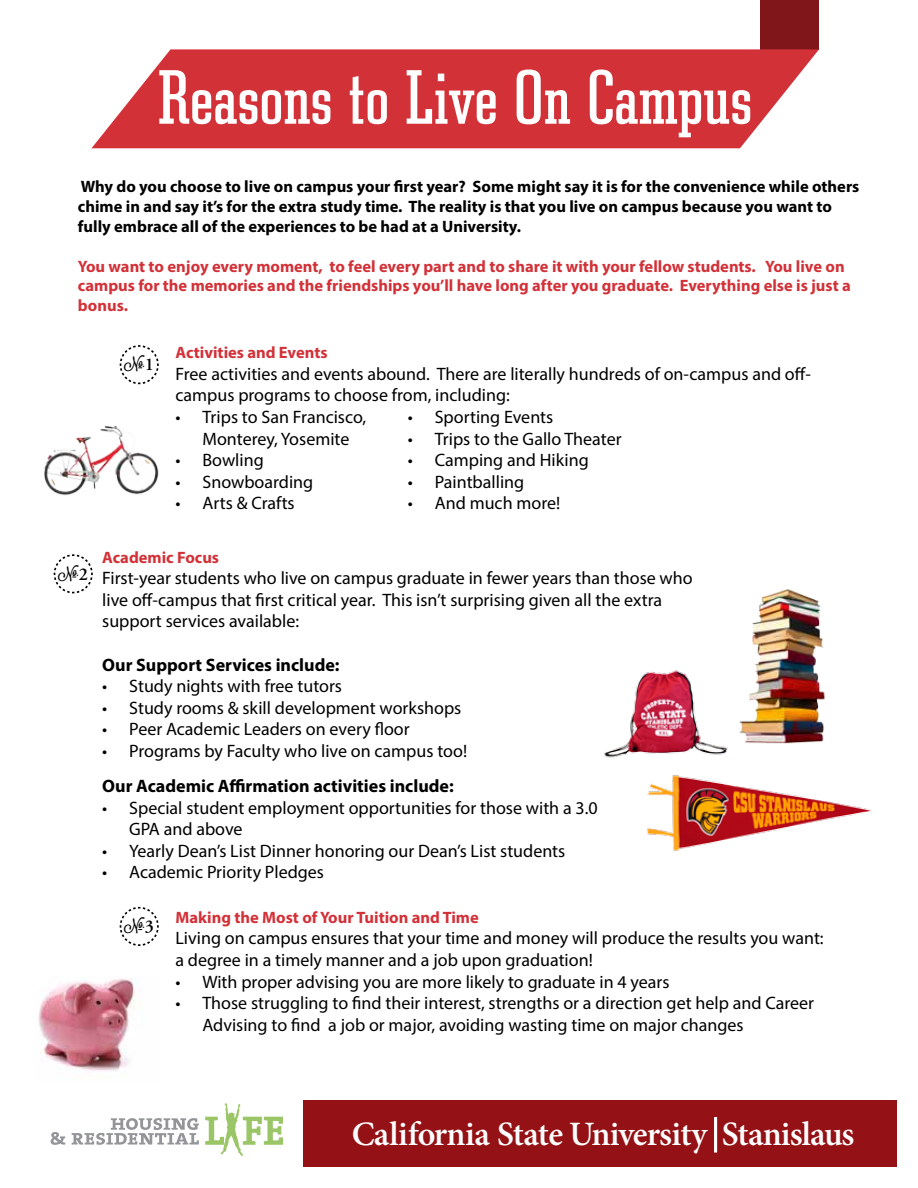
<style>
.page{position:relative;width:918px;height:1188px;background:#fff}
.page>*{position:absolute;margin:0;border:0;box-sizing:border-box;transform-origin:0 0}
.t1{font:73.35px "Constructa";color:#fff}
.t2{font:600 34.2px "Minion Pro";letter-spacing:-.025em;color:#fff}
.t3{font:18px/21.6px "Myriad Pro";color:#000}
.t4{font:700 18px "Myriad Pro";color:#000}
.t5{font:700 16.5px/19.8px "Myriad Pro";color:#d23138}
.t6{font:700 16.5px/19.8px "Myriad Pro";color:#000}
.t7{font:14.4px "Lavanderia Sturdy";color:#000}
.s1{font-size:12.9px}
.s2{font-size:10.95px}
.s3{font-family:"Adobe Garamond Pro";font-weight:600;font-size:18px}
</style>
<div class="page">
<img style="left:38px;top:977px;width:99px;height:94px">
<div style="left:303px;top:1100px;width:594px;height:67px;background:#941215"></div>
<div style="left:714px;top:1117px;width:3px;height:36px;border:1px solid #fff"></div>
<svg style="left:53px;top:554px;width:40px;height:40px"></svg>
<svg style="left:119px;top:906px;width:40px;height:40px"></svg>
<img style="left:739px;top:589px;width:86px;height:155px">
<svg style="left:51px;top:1132px;width:14px;height:13px"></svg>
<svg style="left:72px;top:1118px;width:127px;height:27px"></svg>
<svg style="left:205px;top:1103px;width:78px;height:53px"></svg>
<img style="left:647px;top:775px;width:224px;height:76px">
<img style="left:604px;top:670px;width:124px;height:88px">
<div style="left:761px;top:0;width:58px;height:49px;background:#81161a"></div>
<svg style="left:91px;top:49px;width:728px;height:99px;background:#d6474e"></svg>
<svg style="left:119px;top:345px;width:40px;height:40px"></svg>
<img style="left:44px;top:426px;width:115px;height:70px">
<h1 class="t1" style="left:158px;top:55px;width:596px">Reasons to Live On Campus</h1>
<p class="t6" style="left:78px;top:176px;width:783px">Why do you choose to live on campus your first year? Some might say it is for the convenience while others chime in and say it’s for the extra study time. The reality is that you live on campus because you want to fully embrace all of the experiences to be had at a University.</p>
<p class="t5" style="left:78px;top:256px;width:774px">You want to enjoy every moment, to feel every part and to share it with your fellow students. You live on campus for the memories and the friendships you’ll have long after you graduate. Everything else is just a bonus.</p>
<p class="t7" style="left:124px;top:355px;width:31px">N<span class="s1">o</span><span class="s2">.</span><span class="s3">1</span></p>
<p class="t5" style="left:176px;top:342px;width:154px">Activities and Events</p>
<p class="t3" style="left:176px;top:363px;width:637px">Free activities and events abound. There are literally hundreds of on-campus and off&shy;campus programs to choose from, including:</p>
<p class="t3" style="left:176px;top:406px;width:192px;text-align:center">• Trips to San Francisco,<br>Monterey, Yosemite</p>
<p class="t3" style="left:176px;top:449px;width:90px">• Bowling</p>
<p class="t3" style="left:176px;top:471px;width:139px">• Snowboarding</p>
<p class="t3" style="left:176px;top:492px;width:121px">• Arts &amp; Crafts</p>
<p class="t3" style="left:408px;top:406px;width:147px">• Sporting Events</p>
<p class="t3" style="left:408px;top:428px;width:215px">• Trips to the Gallo Theater</p>
<p class="t3" style="left:408px;top:449px;width:183px">• Camping and Hiking</p>
<p class="t3" style="left:408px;top:471px;width:118px">• Paintballing</p>
<p class="t3" style="left:408px;top:492px;width:154px">• And much more!</p>
<p class="t7" style="left:58px;top:564px;width:31px">N<span class="s1">o</span><span class="s2">.</span><span class="s3">2</span></p>
<p class="t5" style="left:102px;top:547px;width:118px">Academic Focus</p>
<p class="t3" style="left:102px;top:567px;width:592px">First-year students who live on campus graduate in fewer years than those who live off-campus that first critical year. This isn’t surprising given all the extra support services available:</p>
<p class="t4" style="left:102px;top:653px;width:239px">Our Support Services include:</p>
<p class="t3" style="left:102px;top:675px;width:241px">• Study nights with free tutors</p>
<p class="t3" style="left:102px;top:697px;width:361px">• Study rooms &amp; skill development workshops</p>
<p class="t3" style="left:102px;top:718px;width:309px">• Peer Academic Leaders on every floor</p>
<p class="t3" style="left:102px;top:740px;width:366px">• Programs by Faculty who live on campus too!</p>
<p class="t4" style="left:102px;top:774px;width:353px">Our Academic Affirmation activities include:</p>
<p class="t3" style="left:129px;top:797px;width:470px;text-indent:-27px">• Special student employment opportunities for those with a 3.0<br>GPA and above</p>
<p class="t3" style="left:102px;top:840px;width:465px">• Yearly Dean’s List Dinner honoring our Dean’s List students</p>
<p class="t3" style="left:102px;top:861px;width:223px">• Academic Priority Pledges</p>
<p class="t7" style="left:124px;top:917px;width:31px">N<span class="s1">o</span><span class="s2">.</span><span class="s3">3</span></p>
<p class="t5" style="left:176px;top:907px;width:305px">Making the Most of Your Tuition and Time</p>
<p class="t3" style="left:176px;top:927px;width:650px">Living on campus ensures that your time and money will produce the results you want: a degree in a timely manner and a job upon graduation!</p>
<p class="t3" style="left:176px;top:970px;width:496px">• With proper advising you are more likely to graduate in 4 years</p>
<p class="t3" style="left:202px;top:992px;width:613px;text-indent:-27px">• Those struggling to find their interest, strengths or a direction get help and Career<br>Advising to find a job or major, avoiding wasting time on major changes</p>
<h2 class="t2" style="left:352px;top:1110px;width:504px">California State University Stanislaus</h2>
</div>
